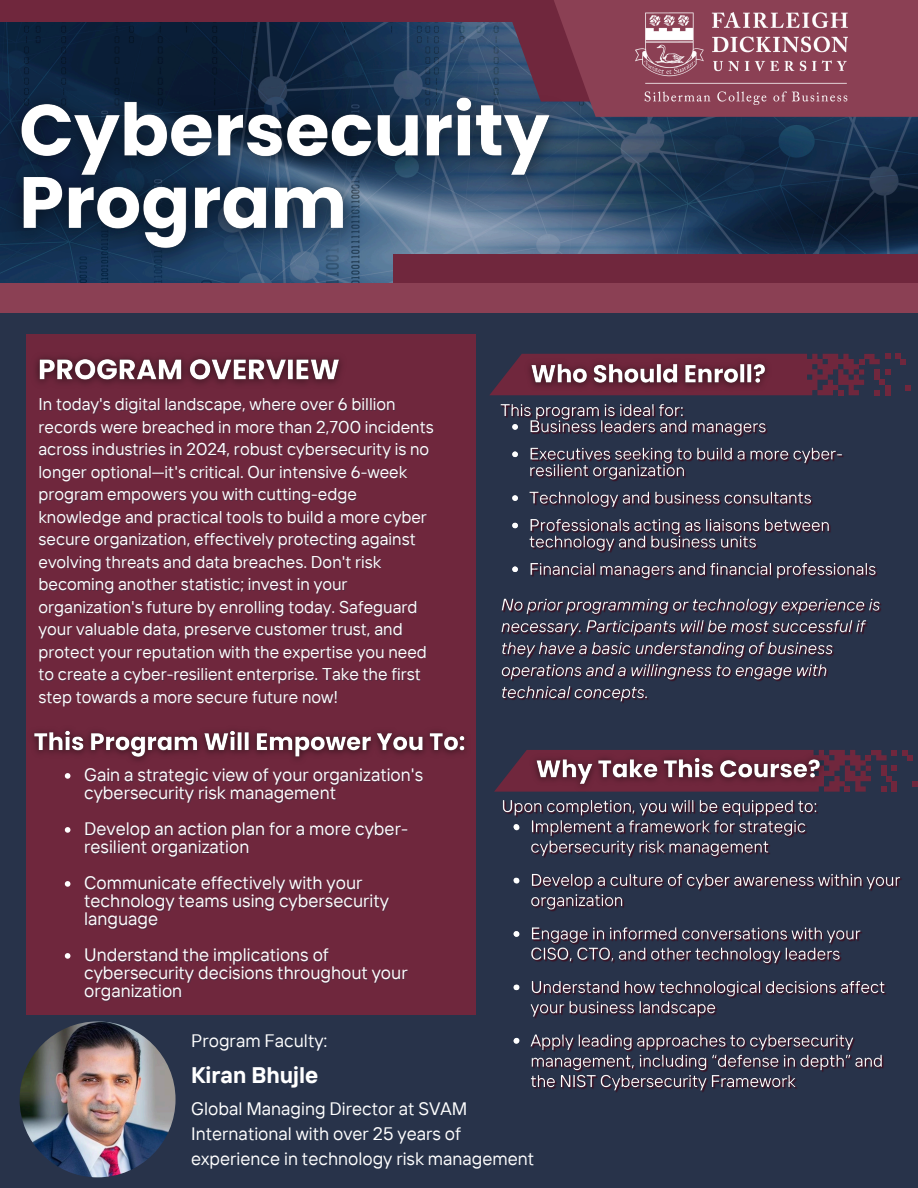
<style>
.page{position:relative;width:918px;height:1188px;background:#28334a}
.page>*{position:absolute;margin:0;border:0;box-sizing:border-box;transform-origin:0 0}
.t1{font:700 22.5px "TT Interphases";color:#fff}
.t2{font:18px/25.2px "TT Interphases";color:#fff}
.t3{font:16.95px "TT Interphases";color:#fff}
</style>
<div class="page">
<img style="left:0;top:22px;width:918px;height:262px">
<div style="left:393px;top:254px;width:525px;height:37px;background:#70273d"></div>
<div style="left:0;top:284px;width:918px;height:29px;background:#8b4054"></div>
<div style="left:26px;top:334px;width:450px;height:680px;background:#70273d"></div>
<div style="left:0;top:0;width:561px;height:22px;background:#70273d"></div>
<svg style="left:498px;top:22px;width:44px;height:45px;background:#55405c"></svg>
<svg style="left:542px;top:0;width:376px;height:117px;background:#883e52"></svg>
<svg style="left:490px;top:354px;width:421px;height:41px"></svg>
<div style="left:875px;top:369px;width:5px;height:11px;background:#70273d"></div>
<svg style="left:495px;top:750px;width:423px;height:41px"></svg>
<div style="left:881px;top:766px;width:6px;height:10px;background:#70273d"></div>
<img style="left:20px;top:1021px;width:156px;height:156px;border-radius:50%">
<img style="left:635px;top:12px;width:213px;height:93px">
<img style="left:525px;top:750px;width:305px;height:42px">
<img style="left:0;top:67px;width:582px;height:216px">
<img style="left:35px;top:357px;width:307px;height:27px">
<img style="left:33px;top:730px;width:432px;height:31px">
<svg style="left:65px;top:773px;width:5px;height:6px"></svg>
<svg style="left:65px;top:827px;width:5px;height:6px"></svg>
<svg style="left:65px;top:881px;width:5px;height:6px"></svg>
<svg style="left:65px;top:953px;width:5px;height:6px"></svg>
<img style="left:502px;top:800px;width:400px;height:292px">
<img style="left:521px;top:354px;width:255px;height:41px">
<img style="left:500px;top:404px;width:382px;height:299px">
<p class="t3" style="left:38px;top:393px;width:359px">In today's digital landscape, where over 6 billion</p>
<p class="t3" style="left:38px;top:416px;width:397px">records were breached in more than 2,700 incidents</p>
<p class="t3" style="left:38px;top:438px;width:392px">across industries in 2024, robust cybersecurity is no</p>
<p class="t3" style="left:38px;top:461px;width:370px">longer optional—it's critical. Our intensive 6-week</p>
<p class="t3" style="left:38px;top:483px;width:320px">program empowers you with cutting-edge</p>
<p class="t3" style="left:38px;top:506px;width:390px">knowledge and practical tools to build a more cyber</p>
<p class="t3" style="left:38px;top:528px;width:379px">secure organization, effectively protecting against</p>
<p class="t3" style="left:38px;top:551px;width:344px">evolving threats and data breaches. Don't risk</p>
<p class="t3" style="left:38px;top:573px;width:311px">becoming another statistic; invest in your</p>
<p class="t3" style="left:38px;top:596px;width:381px">organization's future by enrolling today. Safeguard</p>
<p class="t3" style="left:38px;top:618px;width:366px">your valuable data, preserve customer trust, and</p>
<p class="t3" style="left:38px;top:641px;width:390px">protect your reputation with the expertise you need</p>
<p class="t3" style="left:38px;top:663px;width:384px">to create a cyber-resilient enterprise. Take the first</p>
<p class="t3" style="left:38px;top:686px;width:301px">step towards a more secure future now!</p>
<p class="t2" style="left:84px;top:762px;width:341px">Gain a strategic view of your organization's</p>
<h3 class="t2" style="left:84px;top:780px;width:253px">cybersecurity risk management</h3>
<p class="t2" style="left:84px;top:816px;width:325px">Develop an action plan for a more cyber-</p>
<p class="t2" style="left:84px;top:834px;width:167px">resilient organization</p>
<p class="t2" style="left:84px;top:870px;width:280px">Communicate effectively with your</p>
<p class="t2" style="left:84px;top:888px;width:306px">technology teams using cybersecurity</p>
<p class="t2" style="left:84px;top:906px;width:75px">language</p>
<p class="t2" style="left:84px;top:942px;width:246px">Understand the implications of</p>
<p class="t2" style="left:84px;top:960px;width:325px">cybersecurity decisions throughout your</p>
<p class="t2" style="left:84px;top:978px;width:100px">organization</p>
<p class="t2" style="left:191px;top:1027px;width:138px">Program Faculty:</p>
<p class="t1" style="left:191px;top:1060px;width:129px">Kiran Bhujle</p>
<p class="t2" style="left:191px;top:1096px;width:345px">Global Managing Director at SVAM<br>International with over 25 years of experience in technology risk management</p>
</div>
